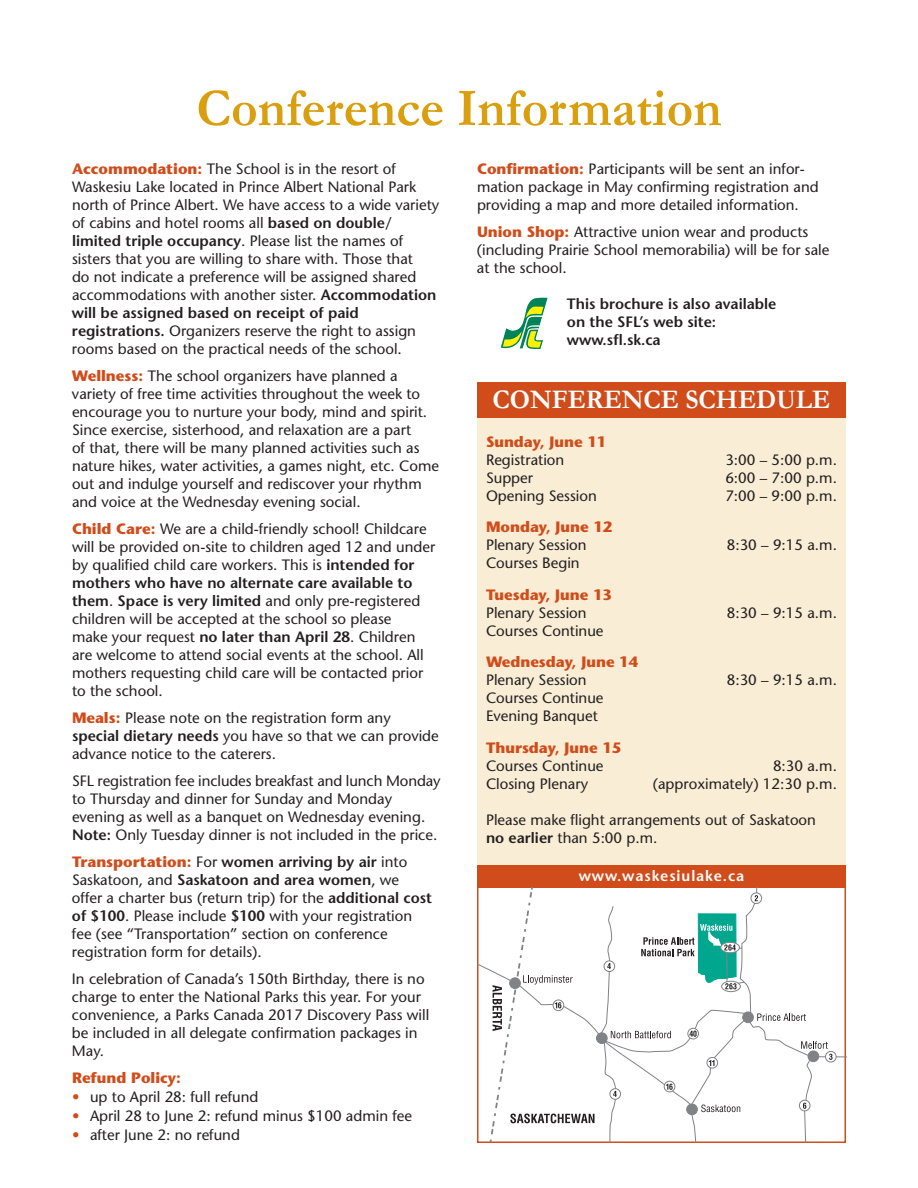
<style>
.page{position:relative;width:918px;height:1188px;background:#fff}
.page>*{position:absolute;margin:0;border:0;box-sizing:border-box;transform-origin:0 0}
.t1{font:700 54px "Garamond";color:#da9f0f;scale:.95 1}
.session{font:700 27px "Garamond";color:#fff;scale:.95 1}
.text_for_form_color{font:15px/18px "Stone Sans";color:#231f20}
.text_for_form{font:15px/18px "Stone Sans";color:#231f20}
.text_for_form_indent{font:15px/18px "Stone Sans";color:#231f20}
.text_for_form-2{font:600 15px/18px "Stone Sans";color:#231f20}
.text_form_sub_indent{font:700 15px "Stone Sans";color:#d04d1b}
.text_for_form-3{font:600 15px "Stone Sans";letter-spacing:.06em;color:#fff}
.text_for_form_color-2{font:700 15px "Stone Sans";color:#d04d1b}
.text_for_form_indent-2{font:700 15px "Stone Sans";color:#d04d1b}
.s1{font-weight:700;color:#d04d1b}
.s2{font-weight:600}
.s3{font-weight:600;color:#d04d1b}
</style>
<div class="page">
<div style="left:477px;top:418px;width:369px;height:447px;background:#f9edd5"></div>
<div style="left:477px;top:382px;width:369px;height:36px;background:#d04d1b"></div>
<div style="left:477px;top:865px;width:369px;height:23px;background:#d04d1b"></div>
<svg style="left:477px;top:888px;width:369px;height:255px"></svg>
<svg style="left:500px;top:297px;width:48px;height:52px"></svg>
<p class="t1" style="left:196px;top:76px;width:554px">Conference Information</p>
<p class="text_for_form_color" style="left:477px;top:160px;width:343px"><span class="s1">Confirmation:</span> Participants will be sent an infor&shy;mation package in May confirming registration and providing a map and more detailed information.</p>
<p class="text_for_form_color" style="left:477px;top:223px;width:354px"><span class="s1">Union Shop:</span> Attractive union wear and products (including Prairie School memorabilia) will be for sale at the school.</p>
<p class="text_for_form-2" style="left:567px;top:295px;width:211px">This brochure is also available on the SFL’s web site: www.sfl.sk.ca</p>
<p class="text_for_form_color" style="left:72px;top:160px;width:369px"><span class="s1">Accommodation:</span> The School is in the resort of Waskesiu Lake located in Prince Albert National Park north of Prince Albert. We have access to a wide variety of cabins and hotel rooms all <span class="s2">based on double/ limited triple occupancy</span>. Please list the names of sisters that you are willing to share with. Those that<br>do not indicate a preference will be assigned shared accommodations with another sister. <span class="s2">Accommodation will be assigned based on receipt of paid registrations.</span> Organizers reserve the right to assign rooms based on the practical needs of the school.</p>
<p class="text_for_form_color" style="left:72px;top:367px;width:369px"><span class="s1">Wellness:</span> The school organizers have planned a variety of free time activities throughout the week to encourage you to nurture your body, mind and spirit.<br>Since exercise, sisterhood, and relaxation are a part<br>of that, there will be many planned activities such as nature hikes, water activities, a games night, etc. Come out and indulge yourself and rediscover your rhythm and voice at the Wednesday evening social.</p>
<p class="text_for_form_color" style="left:72px;top:520px;width:365px"><span class="s1">Child Care:</span> We are a child-friendly school! Childcare will be provided on-site to children aged 12 and under by qualified child care workers. This is <span class="s2">intended for mothers who have no alternate care available to them</span>. <span class="s2">Space is very limited</span> and only pre-registered children will be accepted at the school so please<br>make your request <span class="s2">no later than April 28</span>. Children are welcome to attend social events at the school. All mothers requesting child care will be contacted prior to the school.</p>
<p class="text_for_form_color" style="left:72px;top:709px;width:368px"><span class="s1">Meals:</span> Please note on the registration form any <span class="s2">special dietary needs</span> you have so that we can provide advance notice to the caterers.</p>
<p class="text_for_form" style="left:72px;top:772px;width:370px">SFL registration fee includes breakfast and lunch Monday</p>
<p class="text_for_form" style="left:72px;top:790px;width:367px">to Thursday and dinner for Sunday and Monday evening as well as a banquet on Wednesday evening.<br><span class="s2">Note:</span> Only Tuesday dinner is not included in the price.</p>
<p class="text_for_form_color" style="left:72px;top:853px;width:362px"><span class="s1">Transportation:</span> For <span class="s2">women arriving by air</span> into Saskatoon, and <span class="s2">Saskatoon and area women</span>, we offer a charter bus (return trip) for the <span class="s2">additional cost of $100</span>. Please include <span class="s2">$100</span> with your registration fee (see “Transportation” section on conference registration form for details).</p>
<p class="text_for_form" style="left:72px;top:970px;width:359px">In celebration of Canada’s 150th Birthday, there is no charge to enter the National Parks this year. For your convenience, a Parks Canada 2017 Discovery Pass will be included in all delegate confirmation packages in May.</p>
<p class="text_for_form_color-2" style="left:72px;top:1068px;width:110px">Refund Policy:</p>
<p class="text_for_form_color" style="left:72px;top:1088px;width:188px"><span class="s3">•</span> up to April 28: full refund</p>
<p class="text_for_form_color" style="left:72px;top:1107px;width:342px"><span class="s3">•</span> April 28 to June 2: refund minus $100 admin fee</p>
<p class="text_for_form_color" style="left:72px;top:1126px;width:169px"><span class="s3">•</span> after June 2: no refund</p>
<p class="session" style="left:493px;top:383px;width:357px">CONFERENCE SCHEDULE</p>
<p class="text_for_form_indent-2" style="left:486px;top:432px;width:122px">Sunday, June 11</p>
<p class="text_for_form_indent" style="left:486px;top:451px;width:80px">Registration</p>
<p class="text_for_form_indent" style="left:725px;top:451px;width:113px">3:00 – 5:00 p.m.</p>
<p class="text_for_form_indent" style="left:486px;top:469px;width:49px">Supper</p>
<p class="text_for_form_indent" style="left:725px;top:469px;width:113px">6:00 – 7:00 p.m.</p>
<p class="text_for_form_indent" style="left:486px;top:487px;width:112px">Opening Session</p>
<p class="text_for_form_indent" style="left:725px;top:487px;width:113px">7:00 – 9:00 p.m.</p>
<p class="text_form_sub_indent" style="left:486px;top:518px;width:128px">Monday, June 12</p>
<p class="text_for_form_indent" style="left:486px;top:536px;width:102px">Plenary Session</p>
<p class="text_for_form_indent" style="left:727px;top:536px;width:112px">8:30 – 9:15 a.m.</p>
<p class="text_for_form_indent" style="left:486px;top:554px;width:95px">Courses Begin</p>
<p class="text_form_sub_indent" style="left:486px;top:585px;width:128px">Tuesday, June 13</p>
<p class="text_for_form_indent" style="left:486px;top:604px;width:102px">Plenary Session</p>
<p class="text_for_form_indent" style="left:727px;top:604px;width:112px">8:30 – 9:15 a.m.</p>
<p class="text_for_form_indent" style="left:486px;top:622px;width:119px">Courses Continue</p>
<p class="text_form_sub_indent" style="left:486px;top:653px;width:154px">Wednesday, June 14</p>
<p class="text_for_form_indent" style="left:486px;top:671px;width:102px">Plenary Session</p>
<p class="text_for_form_indent" style="left:727px;top:671px;width:112px">8:30 – 9:15 a.m.</p>
<p class="text_for_form_indent" style="left:486px;top:689px;width:119px">Courses Continue</p>
<p class="text_for_form_indent" style="left:486px;top:707px;width:113px">Evening Banquet</p>
<p class="text_form_sub_indent" style="left:486px;top:738px;width:137px">Thursday, June 15</p>
<p class="text_for_form_indent" style="left:486px;top:757px;width:119px">Courses Continue</p>
<p class="text_for_form_indent" style="left:773px;top:757px;width:65px">8:30 a.m.</p>
<p class="text_for_form_indent" style="left:486px;top:775px;width:104px">Closing Plenary</p>
<p class="text_for_form_indent" style="left:653px;top:775px;width:186px">(approximately) 12:30 p.m.</p>
<p class="text_for_form_indent" style="left:486px;top:811px;width:331px">Please make flight arrangements out of Saskatoon <span class="s2">no earlier</span> than 5:00 p.m.</p>
<p class="text_for_form-3" style="left:579px;top:867px;width:167px">www.waskesiulake.ca</p>
</div>
